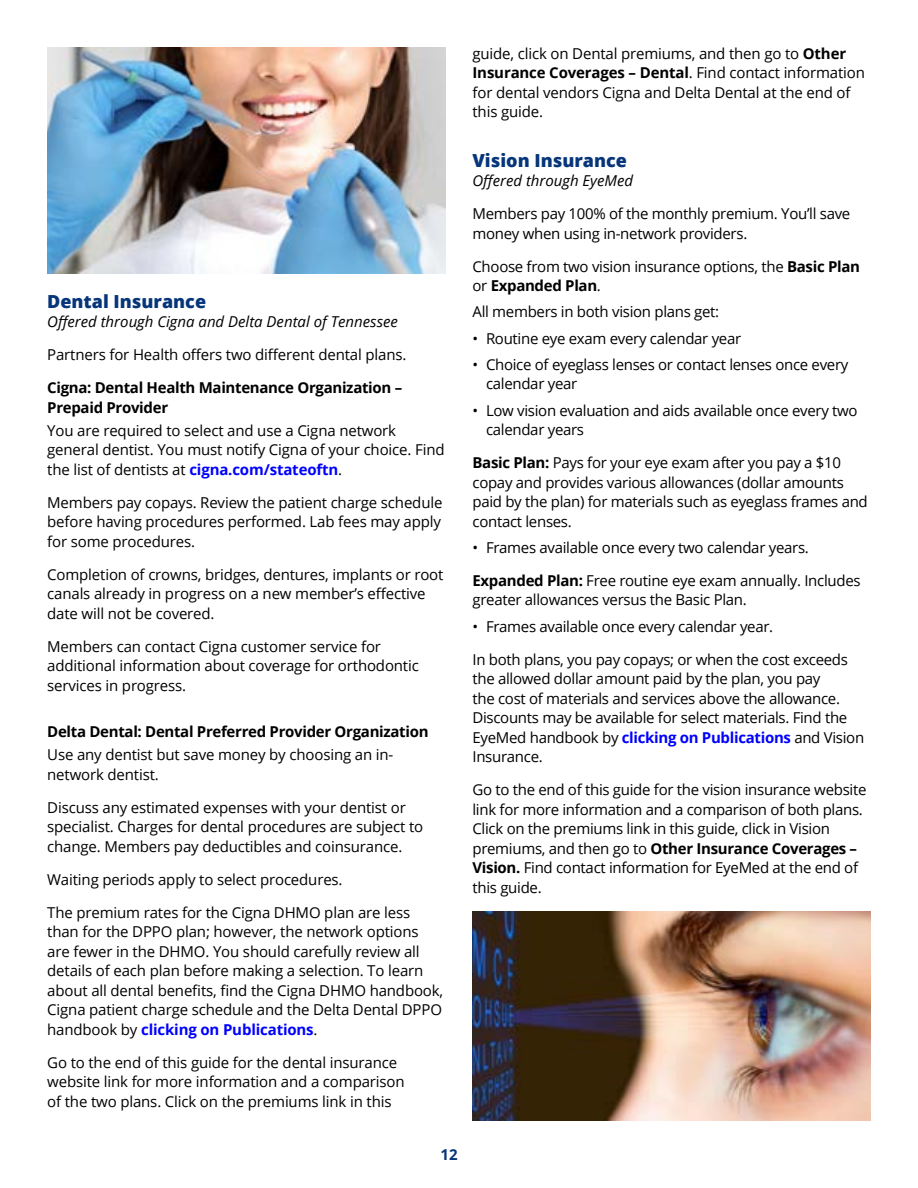
<style>
.page{position:relative;width:918px;height:1188px;background:#fff}
.page>*{position:absolute;margin:0;border:0;box-sizing:border-box;transform-origin:0 0}
.Subhead_BLUE{font:800 18px "Open Sans";color:#06357a}
.LIST{font:15px/19.5px "Open Sans";letter-spacing:-.01em;color:#000}
.subhead_BLACK_BOLD{font:700 15px/19.5px "Open Sans";letter-spacing:-.02em;color:#000}
.Subhead_BLUE-2{font:italic 15px "Open Sans";color:#000}
.t1{font:700 15px "Open Sans";color:#06357a}
.s1{font-weight:700;color:#00f}
.s2{font-weight:700}
</style>
<div class="page">
<img style="left:47px;top:47px;width:399px;height:227px">
<img style="left:472px;top:912px;width:399px;height:208px">
<h2 class="Subhead_BLUE" style="left:47px;top:287px;width:160px">Dental Insurance</h2>
<h2 class="Subhead_BLUE-2" style="left:47px;top:311px;width:352px">Offered through Cigna and Delta Dental of Tennessee</h2>
<p class="LIST" style="left:47px;top:344px;width:361px">Partners for Health offers two different dental plans.</p>
<p class="subhead_BLACK_BOLD" style="left:47px;top:377px;width:356px">Cigna: Dental Health Maintenance Organization –<br>Prepaid Provider</p>
<p class="LIST" style="left:47px;top:420px;width:399px">You are required to select and use a Cigna network general dentist. You must notify Cigna of your choice. Find the list of dentists at <span class="s1">cigna.com/stateoftn</span>.</p>
<p class="LIST" style="left:47px;top:492px;width:397px;text-align:justify">Members pay copays. Review the patient charge schedule before having procedures performed. Lab fees may apply for some procedures.</p>
<p class="LIST" style="left:47px;top:564px;width:398px">Completion of crowns, bridges, dentures, implants or root canals already in progress on a new member’s effective date will not be covered.</p>
<p class="LIST" style="left:47px;top:636px;width:373px">Members can contact Cigna customer service for additional information about coverage for orthodontic services in progress.</p>
<p class="subhead_BLACK_BOLD" style="left:47px;top:721px;width:383px">Delta Dental: Dental Preferred Provider Organization</p>
<p class="LIST" style="left:47px;top:744px;width:348px">Use any dentist but save money by choosing an in&shy;network dentist.</p>
<p class="LIST" style="left:47px;top:797px;width:378px">Discuss any estimated expenses with your dentist or specialist. Charges for dental procedures are subject to change. Members pay deductibles and coinsurance.</p>
<p class="LIST" style="left:47px;top:869px;width:297px">Waiting periods apply to select procedures.</p>
<p class="LIST" style="left:47px;top:902px;width:398px">The premium rates for the Cigna DHMO plan are less than for the DPPO plan; however, the network options are fewer in the DHMO. You should carefully review all details of each plan before making a selection. To learn about all dental benefits, find the Cigna DHMO handbook, Cigna patient charge schedule and the Delta Dental DPPO handbook by <span class="s1">clicking on Publications</span>.</p>
<p class="LIST" style="left:47px;top:1052px;width:359px">Go to the end of this guide for the dental insurance website link for more information and a comparison of the two plans. Click on the premiums link in this</p>
<p class="LIST" style="left:472px;top:43px;width:394px">guide, click on Dental premiums, and then go to <span class="s2">Other Insurance Coverages – Dental</span>. Find contact information for dental vendors Cigna and Delta Dental at the end of this guide.</p>
<h2 class="Subhead_BLUE" style="left:472px;top:146px;width:156px">Vision Insurance</h2>
<h2 class="Subhead_BLUE-2" style="left:472px;top:171px;width:162px">Offered through EyeMed</h2>
<p class="LIST" style="left:472px;top:204px;width:379px">Members pay 100% of the monthly premium. You’ll save money when using in-network providers.</p>
<p class="LIST" style="left:472px;top:256px;width:389px">Choose from two vision insurance options, the <span class="s2">Basic Plan </span>or <span class="s2">Expanded Plan</span>.</p>
<p class="LIST" style="left:472px;top:302px;width:248px">All members in both vision plans get:</p>
<p class="LIST" style="left:472px;top:328px;width:270px">• Routine eye exam every calendar year</p>
<p class="LIST" style="left:486px;top:354px;width:364px;text-indent:-14px">• Choice of eyeglass lenses or contact lenses once every calendar year</p>
<p class="LIST" style="left:486px;top:400px;width:373px;text-indent:-14px">• Low vision evaluation and aids available once every two calendar years</p>
<p class="LIST" style="left:472px;top:453px;width:397px"><span class="s2">Basic Plan:</span> Pays for your eye exam after you pay a $10 copay and provides various allowances (dollar amounts paid by the plan) for materials such as eyeglass frames and contact lenses.</p>
<p class="LIST" style="left:472px;top:537px;width:338px">• Frames available once every two calendar years.</p>
<p class="LIST" style="left:472px;top:570px;width:390px"><span class="s2">Expanded Plan:</span> Free routine eye exam annually. Includes greater allowances versus the Basic Plan.</p>
<p class="LIST" style="left:472px;top:616px;width:302px">• Frames available once every calendar year.</p>
<p class="LIST" style="left:472px;top:649px;width:393px">In both plans, you pay copays; or when the cost exceeds the allowed dollar amount paid by the plan, you pay<br>the cost of materials and services above the allowance.<br>Discounts may be available for select materials. Find the EyeMed handbook by <span class="s1">clicking on Publications</span> and Vision Insurance.</p>
<p class="LIST" style="left:472px;top:780px;width:395px">Go to the end of this guide for the vision insurance website link for more information and a comparison of both plans.<br>Click on the premiums link in this guide, click in Vision premiums, and then go to <span class="s2">Other Insurance Coverages – Vision.</span> Find contact information for EyeMed at the end of this guide.</p>
<p class="t1" style="left:440px;top:1144px;width:19px">12</p>
</div>
